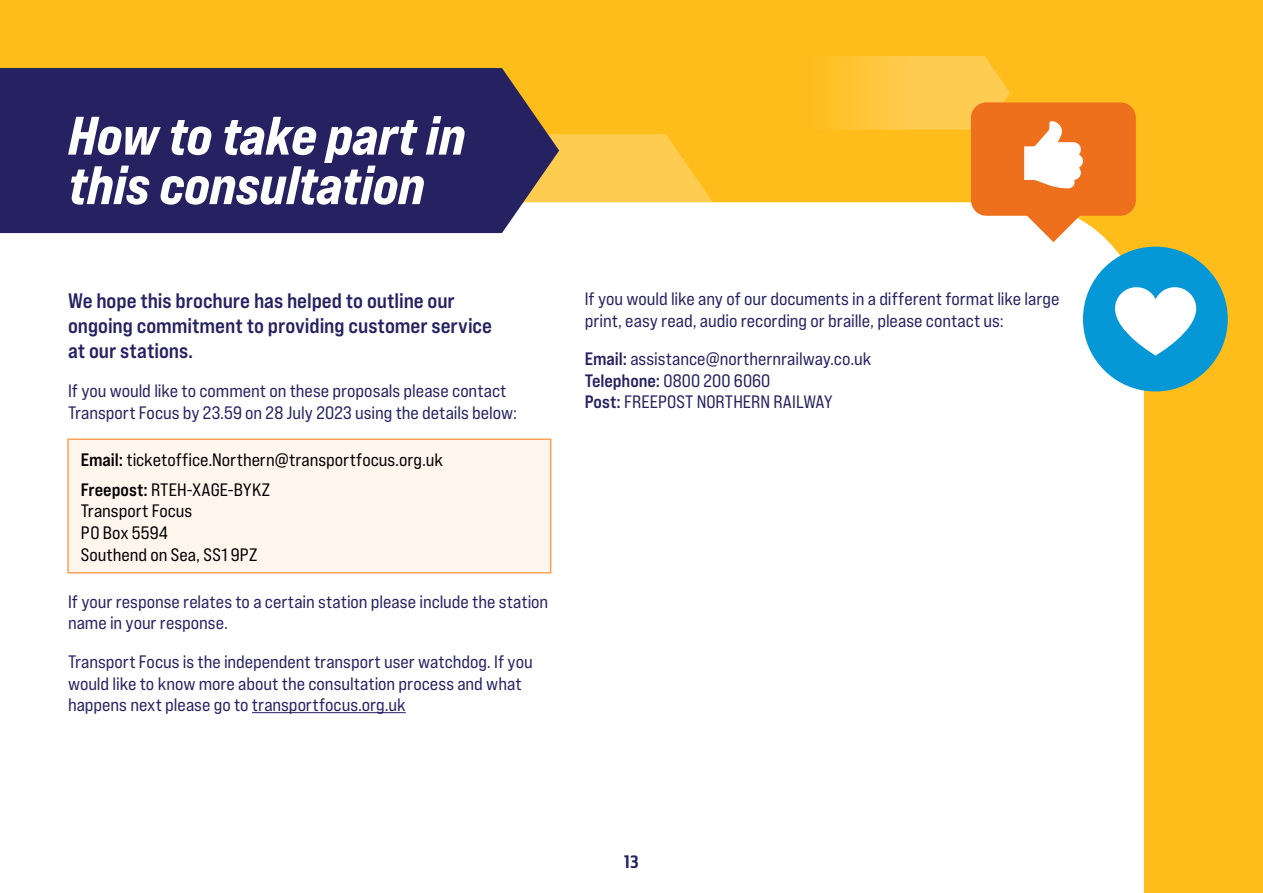
<style>
.page{position:relative;width:1263px;height:893px;background:#ffbd1c}
.page>*{position:absolute;margin:0;border:0;box-sizing:border-box;transform-origin:0 0}
.Header2{font:54px/49.5px "Bebas Neue Pro Exp Eb It";letter-spacing:-.005em;color:#fff}
.Body_Copy_Bold{font:21px/25.2px "Bebas Neue Pro Exp Bd";letter-spacing:-.005em;color:#262262}
.Body_Copy{font:18px/21.6px "Bebas Neue Pro Exp Rg";color:#262262}
.pullout{font:18px/21.6px "Bebas Neue Pro Exp Rg";color:#000}
.t1{font:700 18px "Bunday Clean";color:#262262}
.s1{font-family:"Bebas Neue Pro Exp Bd"}
</style>
<div class="page">
<svg style="left:559px;top:134px;width:154px;height:68px;background:#fec949"></svg>
<div style="left:0;top:202px;width:1144px;height:691px;background:#fff"></div>
<div style="left:0;top:68px;width:559px;height:165px;background:#262262"></div>
<div style="left:1083px;top:247px;width:145px;height:144px;background:#0698d6;border-radius:50%"></div>
<svg style="left:1115px;top:287px;width:81px;height:69px"></svg>
<svg style="left:808px;top:56px;width:328px;height:186px"></svg>
<div style="left:67px;top:438px;width:484px;height:135px;background:#fff6ee;border:2px solid #ffa055"></div>
<hr style="left:252px;top:712px;width:154px;height:1px;background:#262262">
<h2 class="Header2" style="left:68px;top:110px;width:399px">How to take part in this consultation</h2>
<p class="Body_Copy_Bold" style="left:68px;top:288px;width:426px">We hope this brochure has helped to outline our ongoing commitment to providing customer service at our stations.</p>
<p class="Body_Copy" style="left:68px;top:380px;width:451px">If you would like to comment on these proposals please contact<br>Transport Focus by 23.59 on 28 July 2023 using the details below:</p>
<p class="pullout" style="left:81px;top:448px;width:364px"><span class="s1">Email:</span> ticketoffice.Northern@transportfocus.org.uk</p>
<p class="pullout" style="left:81px;top:478px;width:191px"><span class="s1">Freepost:</span> RTEH-XAGE-BYKZ<br>Transport Focus<br>PO Box 5594<br>Southend on Sea, SS1 9PZ</p>
<p class="Body_Copy" style="left:68px;top:590px;width:482px">If your response relates to a certain station please include the station name in your response.</p>
<p class="Body_Copy" style="left:68px;top:651px;width:466px">Transport Focus is the independent transport user watchdog. If you would like to know more about the consultation process and what happens next please go to transportfocus.org.uk</p>
<p class="Body_Copy" style="left:585px;top:288px;width:476px">If you would like any of our documents in a different format like large print, easy read, audio recording or braille, please contact us:</p>
<p class="Body_Copy" style="left:585px;top:348px;width:288px"><span class="s1">Email:</span> assistance@northernrailway.co.uk<br><span class="s1">Telephone:</span> 0800 200 6060<br><span class="s1">Post:</span> FREEPOST NORTHERN RAILWAY</p>
<p class="t1" style="left:624px;top:850px;width:16px">13</p>
</div>
